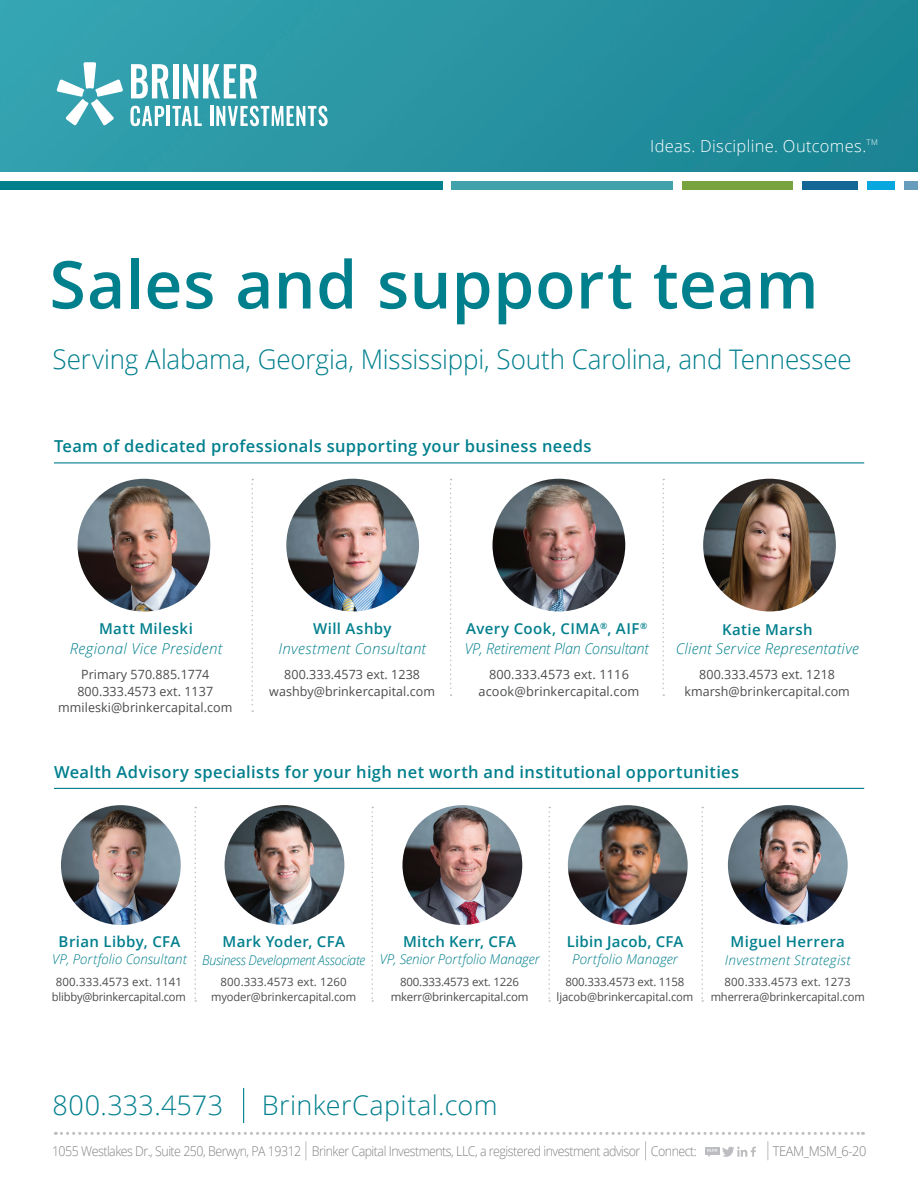
<style>
.page{position:relative;width:918px;height:1188px;background:#fff}
.page>*{position:absolute;margin:0;border:0;box-sizing:border-box;transform-origin:0 0}
.t1{font:600 66px "Open Sans";letter-spacing:.005em;color:#007f8d}
.t2{font:300 27px "Open Sans";color:#007f8d;scale:.96 1}
.t3{font:300 27px "Open Sans";color:#007f8d}
.t4{font:600 16.5px "Open Sans";letter-spacing:.02em;color:#007f8d}
.t5{font:300 16.5px "Open Sans";letter-spacing:.02em;color:#fff}
.t6{font:600 15px "Open Sans";letter-spacing:.025em;color:#007f8d}
.t7{font:italic 300 15px "Open Sans";letter-spacing:.015em;color:#007f8d}
.t8{font:italic 300 15px/19.5px "Open Sans";letter-spacing:-.01em;color:#007f8d;scale:.96 1}
.t9{font:300 13.5px "Open Sans";letter-spacing:-.04em;color:#808285;scale:.92 1}
.t10{font:italic 300 13.5px "Open Sans";color:#007f8d}
.t11{font:italic 300 13.5px "Open Sans";letter-spacing:-.025em;color:#007f8d;scale:.94 1}
.t12{font:italic 300 13.5px "Open Sans";letter-spacing:.025em;color:#007f8d}
.t13{font:300 13.5px "Open Sans";letter-spacing:-.04em;color:#808285;scale:.95 1}
.t14{font:12.75px/16.5px "Open Sans";letter-spacing:.005em;color:#4b4c4d;text-align:center}
.t15{font:11.55px/14.9px "Open Sans";letter-spacing:-.01em;color:#4b4c4d;text-align:center}
.t16{font:300 7.8px "Open Sans";color:#fff}
.s1{font-weight:600;font-style:normal}
</style>
<div class="page">
<img style="left:0;top:0;width:918px;height:172px">
<div style="left:452px;top:181px;width:221px;height:9px;background:#41a2ac"></div>
<div style="left:682px;top:181px;width:111px;height:9px;background:#79a33f"></div>
<div style="left:802px;top:181px;width:56px;height:9px;background:#146694"></div>
<div style="left:867px;top:181px;width:28px;height:9px;background:#08a7e0"></div>
<div style="left:0;top:181px;width:442px;height:9px;background:#007f8d"></div>
<div style="left:904px;top:181px;width:14px;height:9px;background:#689cbc"></div>
<svg style="left:55px;top:1132px;width:808px;height:3px"></svg>
<hr style="left:243px;top:1088px;width:1px;height:35px;background:#007f8d">
<img style="left:77px;top:478px;width:134px;height:134px">
<svg style="left:251px;top:479px;width:2px;height:233px"></svg>
<hr style="left:54px;top:462px;width:810px;height:1px;background:#007f8d">
<hr style="left:54px;top:788px;width:810px;height:1px;background:#007f8d">
<img style="left:286px;top:478px;width:133px;height:134px">
<svg style="left:450px;top:479px;width:2px;height:217px"></svg>
<img style="left:703px;top:478px;width:133px;height:134px">
<svg style="left:662px;top:479px;width:2px;height:217px"></svg>
<img style="left:492px;top:478px;width:134px;height:134px">
<svg style="left:767px;top:1141px;width:1px;height:19px"></svg>
<img style="left:224px;top:805px;width:121px;height:120px">
<img style="left:402px;top:805px;width:121px;height:120px">
<img style="left:727px;top:805px;width:121px;height:120px">
<img style="left:61px;top:805px;width:136px;height:197px">
<svg style="left:371px;top:807px;width:2px;height:195px"></svg>
<svg style="left:548px;top:805px;width:155px;height:197px"></svg>
<div style="left:705px;top:1147px;width:14px;height:7px;background:#bcbdc0"></div>
<svg style="left:707px;top:1147px;width:49px;height:10px"></svg>
<svg style="left:306px;top:1141px;width:1px;height:19px"></svg>
<svg style="left:645px;top:1141px;width:1px;height:19px"></svg>
<svg style="left:131px;top:64px;width:38px;height:34px"></svg>
<div style="left:173px;top:64px;width:5px;height:34px;background:#fff"></div>
<svg style="left:183px;top:64px;width:74px;height:34px"></svg>
<svg style="left:130px;top:106px;width:34px;height:20px"></svg>
<hr style="left:167px;top:106px;width:3px;height:20px;background:#fff">
<svg style="left:172px;top:106px;width:30px;height:20px"></svg>
<hr style="left:210px;top:106px;width:3px;height:20px;background:#fff">
<svg style="left:216px;top:106px;width:112px;height:20px"></svg>
<svg style="left:57px;top:62px;width:66px;height:64px"></svg>
<h3 class="t5" style="left:650px;top:135px;width:218px">Ideas. Discipline. Outcomes.</h3>
<p class="t16" style="left:867px;top:136px;width:13px">TM</p>
<h1 class="t1" style="left:50px;top:239px;width:771px">Sales and support team</h1>
<h2 class="t2" style="left:52px;top:340px;width:834px">Serving Alabama, Georgia, Mississippi, South Carolina, and Tennessee</h2>
<h3 class="t4" style="left:54px;top:435px;width:539px">Team of dedicated professionals supporting your business needs</h3>
<p class="t6" style="left:99px;top:619px;width:95px">Matt Mileski</p>
<p class="t7" style="left:70px;top:638px;width:154px">Regional Vice President</p>
<p class="t14" style="left:58px;top:666px;width:176px">Primary 570.885.1774<br>800.333.4573 ext. 1137 mmileski@brinkercapital.com</p>
<p class="t6" style="left:313px;top:619px;width:80px">Will Ashby</p>
<p class="t7" style="left:278px;top:638px;width:149px">Investment Consultant</p>
<p class="t14" style="left:269px;top:666px;width:167px">800.333.4573 ext. 1238 washby@brinkercapital.com</p>
<p class="t8" style="left:465px;top:619px;width:193px"><span class="s1">Avery Cook, CIMA</span><sup>®</sup><span class="s1">, AIF</span><sup>®<br></sup>VP, Retirement Plan Consultant</p>
<p class="t14" style="left:479px;top:666px;width:162px">800.333.4573 ext. 1116 acook@brinkercapital.com</p>
<p class="t6" style="left:722px;top:619px;width:92px">Katie Marsh</p>
<p class="t7" style="left:676px;top:638px;width:185px">Client Service Representative</p>
<p class="t14" style="left:684px;top:666px;width:167px">800.333.4573 ext. 1218 kmarsh@brinkercapital.com</p>
<h3 class="t4" style="left:54px;top:760px;width:687px">Wealth Advisory specialists for your high net worth and institutional opportunities</h3>
<p class="t6" style="left:59px;top:931px;width:123px">Brian Libby, CFA</p>
<p class="t10" style="left:52px;top:950px;width:136px">VP, Portfolio Consultant</p>
<p class="t15" style="left:52px;top:974px;width:135px">800.333.4573 ext. 1141 blibby@brinkercapital.com</p>
<p class="t6" style="left:222px;top:931px;width:124px">Mark Yoder, CFA</p>
<p class="t11" style="left:202px;top:950px;width:175px">Business Development Associate</p>
<p class="t15" style="left:211px;top:974px;width:147px">800.333.4573 ext. 1260 myoder@brinkercapital.com</p>
<p class="t6" style="left:403px;top:931px;width:114px">Mitch Kerr, CFA</p>
<p class="t10" style="left:380px;top:950px;width:161px">VP, Senior Portfolio Manager</p>
<p class="t15" style="left:391px;top:974px;width:139px">800.333.4573 ext. 1226 mkerr@brinkercapital.com</p>
<p class="t6" style="left:567px;top:931px;width:118px">Libin Jacob, CFA</p>
<p class="t10" style="left:572px;top:950px;width:107px">Portfolio Manager</p>
<p class="t15" style="left:557px;top:974px;width:138px">800.333.4573 ext. 1158 ljacob@brinkercapital.com</p>
<p class="t6" style="left:731px;top:931px;width:116px">Miguel Herrera</p>
<p class="t12" style="left:725px;top:950px;width:127px">Investment Strategist</p>
<p class="t15" style="left:711px;top:974px;width:156px">800.333.4573 ext. 1273 mherrera@brinkercapital.com</p>
<h2 class="t3" style="left:52px;top:1087px;width:172px">800.333.4573</h2>
<h2 class="t3" style="left:262px;top:1087px;width:237px">BrinkerCapital.com</h2>
<p class="t9" style="left:52px;top:1142px;width:702px">1055 Westlakes Dr., Suite 250, Berwyn, PA 19312 Brinker Capital Investments, LLC, a registered investment advisor Connect:</p>
<p class="t13" style="left:773px;top:1142px;width:100px">TEAM_MSM_6-20</p>
</div>
